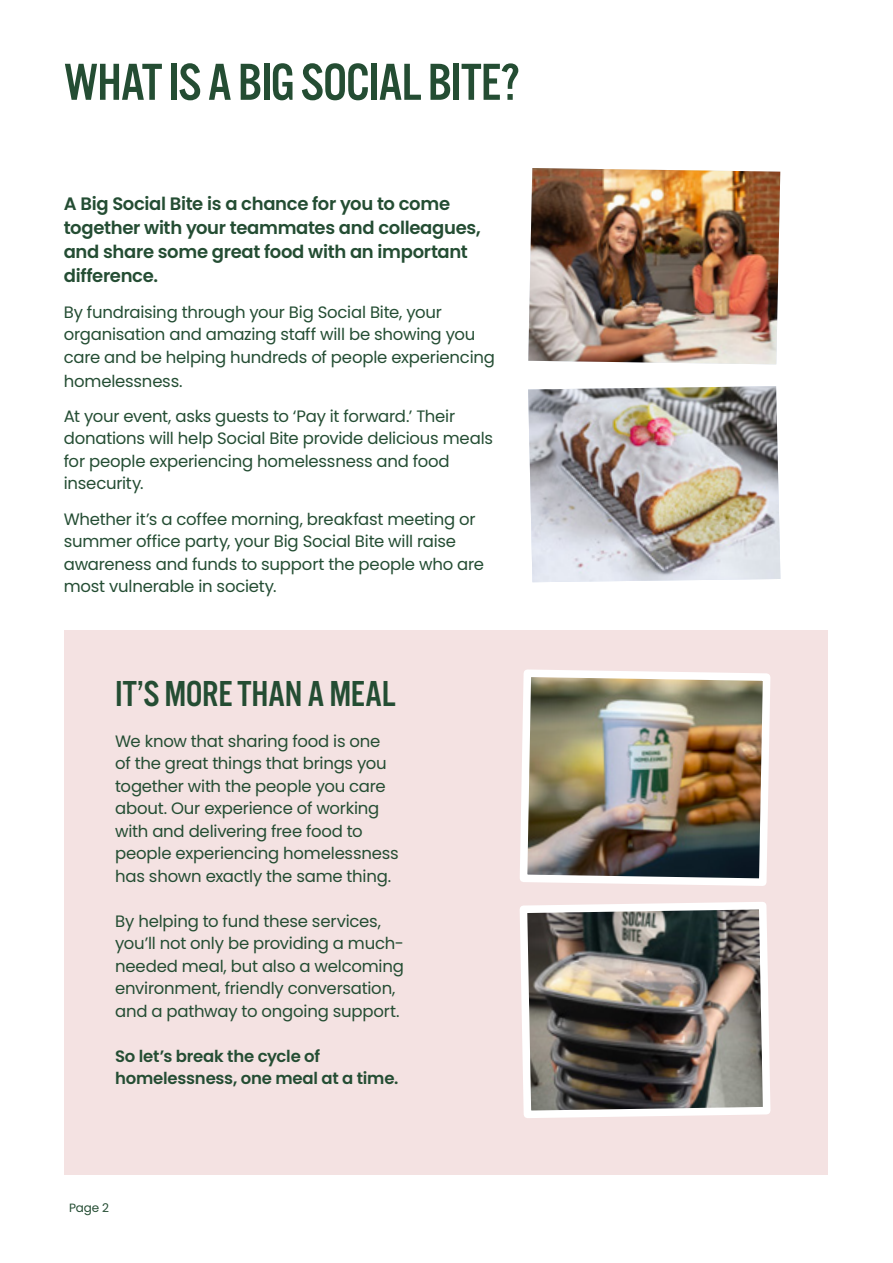
<style>
.page{position:relative;width:893px;height:1263px;background:#fff}
.page>*{position:absolute;margin:0;border:0;box-sizing:border-box;transform-origin:0 0}
.t1{font:54px "Alternate Got No 3 D";letter-spacing:-.02em;color:#244d33}
.t2{font:37.5px "Alternate Got No 3 D";letter-spacing:-.005em;color:#244d33}
.t3{font:600 18px/24px "Poppins";letter-spacing:-.02em;color:#244d33}
.t4{font:16.5px/22.5px "Poppins";letter-spacing:-.015em;color:#244d33}
.t5{font:600 16.5px/22.5px "Poppins";letter-spacing:-.015em;color:#244d33}
.t6{font:12px "Poppins";color:#244d33}
</style>
<div class="page">
<div style="left:65px;top:630px;width:763px;height:545px;background:#f4e2e2"></div>
<img style="left:520px;top:669px;width:251px;height:217px">
<img style="left:528px;top:168px;width:252px;height:196px">
<img style="left:520px;top:902px;width:251px;height:216px">
<img style="left:528px;top:386px;width:252px;height:196px">
<h1 class="t1" style="left:64px;top:53px;width:457px">WHAT IS A BIG SOCIAL BITE?</h1>
<p class="t3" style="left:64px;top:192px;width:418px">A Big Social Bite is a chance for you to come together with your teammates and colleagues, and share some great food with an important difference.</p>
<p class="t4" style="left:64px;top:301px;width:433px">By fundraising through your Big Social Bite, your organisation and amazing staff will be showing you care and be helping hundreds of people experiencing</p>
<p class="t4" style="left:64px;top:363px;width:393px;line-height:35.2px">homelessness.<br>At your event, asks guests to ‘Pay it forward.’ Their</p>
<p class="t4" style="left:64px;top:427px;width:431px">donations will help Social Bite provide delicious meals for people experiencing homelessness and food insecurity.</p>
<p class="t4" style="left:64px;top:508px;width:422px">Whether it’s a coffee morning, breakfast meeting or summer office party, your Big Social Bite will raise awareness and funds to support the people who are most vulnerable in society.</p>
<h2 class="t2" style="left:115px;top:674px;width:282px">IT’S MORE THAN A MEAL</h2>
<p class="t4" style="left:115px;top:730px;width:285px">We know that sharing food is one of the great things that brings you together with the people you care about. Our experience of working with and delivering free food to people experiencing homelessness has shown exactly the same thing.</p>
<p class="t4" style="left:115px;top:910px;width:290px">By helping to fund these services, you’ll not only be providing a much&shy;needed meal, but also a welcoming environment, friendly conversation, and a pathway to ongoing support.</p>
<p class="t5" style="left:115px;top:1045px;width:285px">So let’s break the cycle of homelessness, one meal at a time.</p>
<p class="t6" style="left:69px;top:1200px;width:41px">Page 2</p>
</div>
